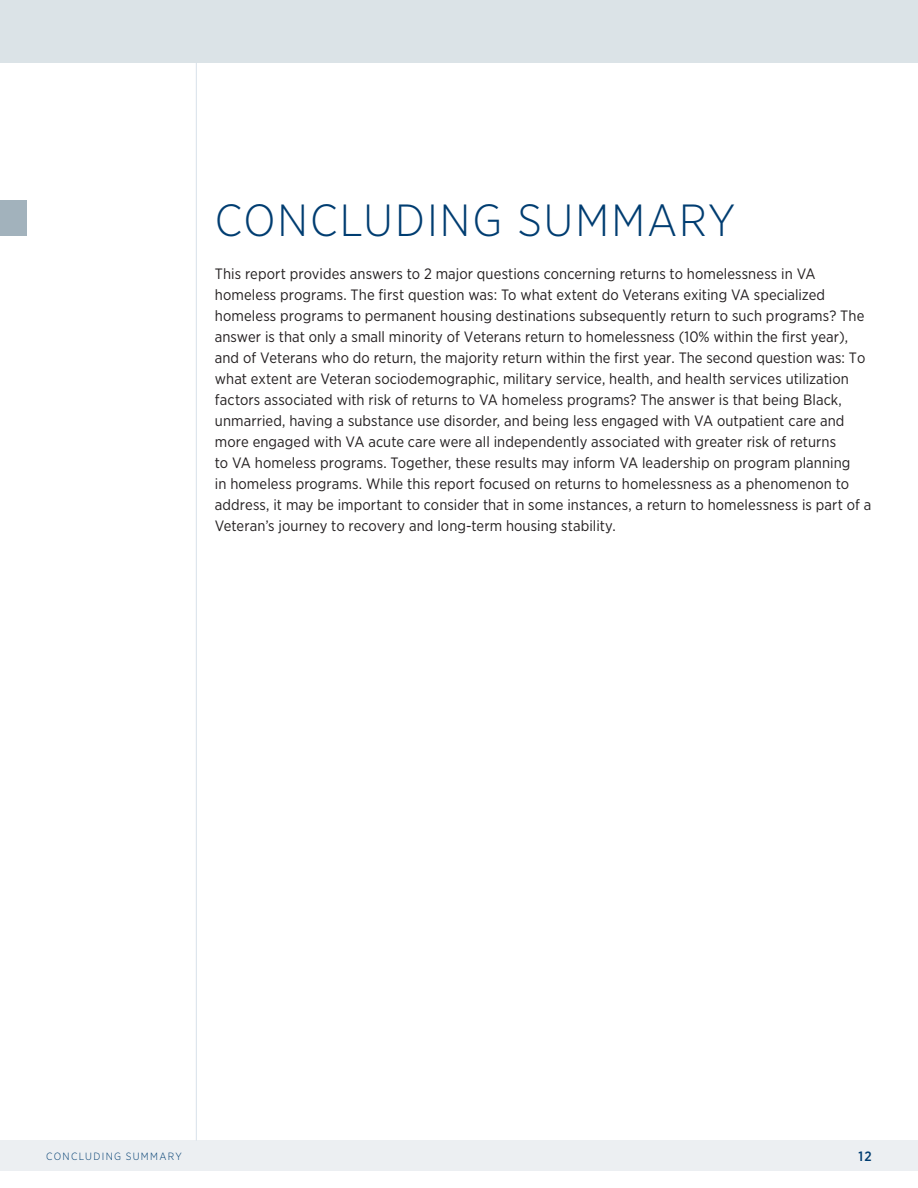
<style>
.page{position:relative;width:918px;height:1188px;background:#fff}
.page>*{position:absolute;margin:0;border:0;box-sizing:border-box;transform-origin:0 0}
.t1{font:300 45px "Gotham Narrow";letter-spacing:.045em;color:#003d71}
.t2{font:15px/21px "Gotham Narrow";letter-spacing:.005em;color:#231f20}
.t3{font:500 13.5px "Gotham Narrow";color:#003d71}
.t4{font:300 10.5px "Gotham Narrow";letter-spacing:.125em;color:#003d71}
</style>
<div class="page">
<div style="left:0;top:1140px;width:918px;height:31px;background:#eceff2"></div>
<div style="left:0;top:0;width:918px;height:63px;background:#dbe3e7"></div>
<div style="left:0;top:200px;width:26px;height:36px;background:#a2b2bc"></div>
<hr style="left:196px;top:63px;width:1px;height:1077px;background:#5d83a8">
<p class="t1" style="left:215px;top:193px;width:522px">CONCLUDING SUMMARY</p>
<p class="t2" style="left:215px;top:263px;width:658px">This report provides answers to 2 major questions concerning returns to homelessness in VA homeless programs. The first question was: To what extent do Veterans exiting VA specialized homeless programs to permanent housing destinations subsequently return to such programs? The answer is that only a small minority of Veterans return to homelessness (10% within the first year), and of Veterans who do return, the majority return within the first year. The second question was: To what extent are Veteran sociodemographic, military service, health, and health services utilization factors associated with risk of returns to VA homeless programs? The answer is that being Black, unmarried, having a substance use disorder, and being less engaged with VA outpatient care and more engaged with VA acute care were all independently associated with greater risk of returns<br>to VA homeless programs. Together, these results may inform VA leadership on program planning<br>in homeless programs. While this report focused on returns to homelessness as a phenomenon to address, it may be important to consider that in some instances, a return to homelessness is part of a Veteran’s journey to recovery and long-term housing stability.</p>
<p class="t4" style="left:46px;top:1150px;width:137px">CONCLUDING SUMMARY</p>
<p class="t3" style="left:858px;top:1148px;width:15px">12</p>
</div>
